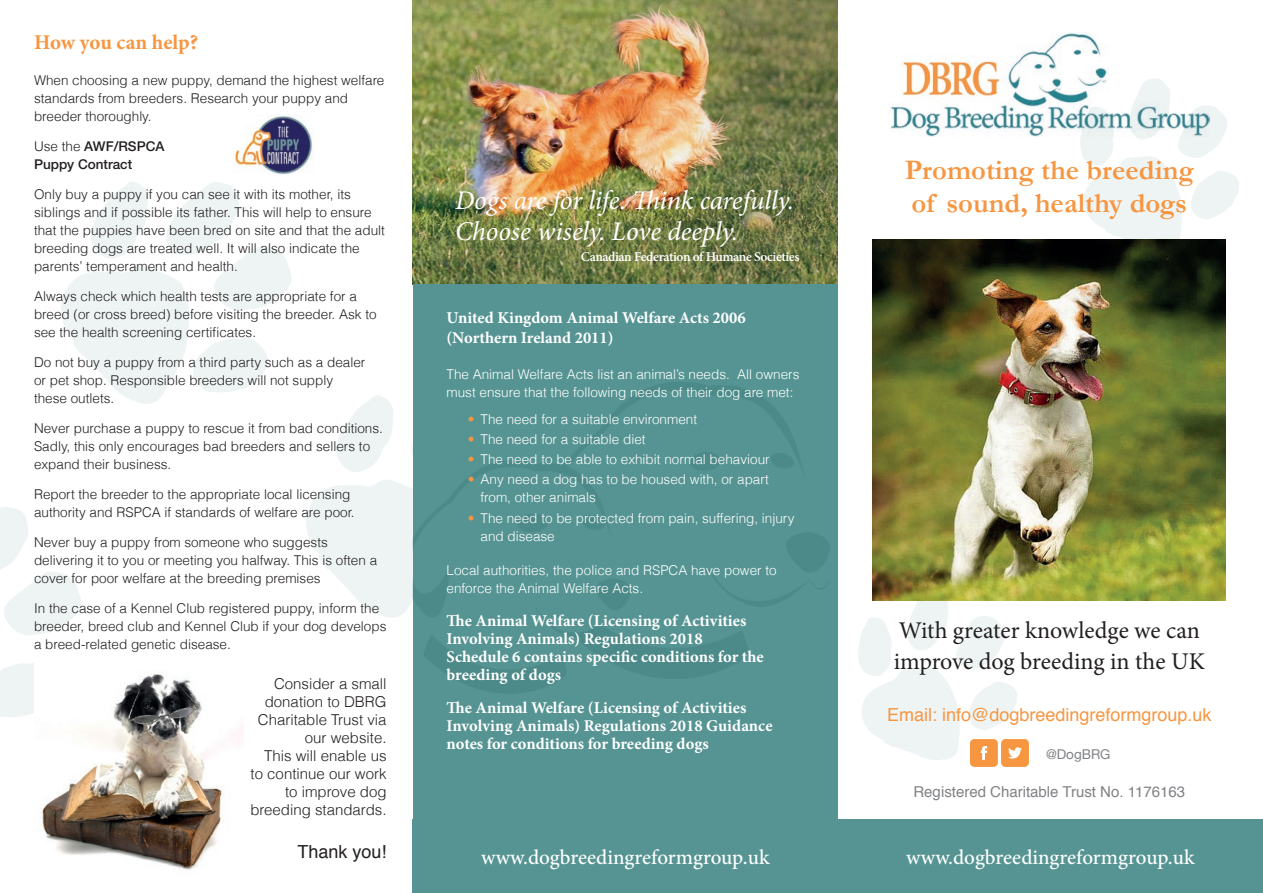
<style>
.page{position:relative;width:1263px;height:893px;background:#fff}
.page>*{position:absolute;margin:0;border:0;box-sizing:border-box;transform-origin:0 0}
.t1{font:700 28.5px/33px "Garamond";color:#f79641}
.t2{font:italic 27px/30px "Minion Pro";letter-spacing:-.005em;color:#fff}
.t3{font:24px/31.5px "Minion Pro";color:#231f20}
.t4{font:500 21px "Minion Pro";color:#fff}
.DBRG_orange_head{font:700 21px "Minion Pro";letter-spacing:-.005em;color:#f79641}
.t5{font:18px "Helvetica";color:#f79641}
.t6{font:18px "Helvetica";color:#231f20}
.t7{font:700 16.5px/18px "Minion Pro";color:#fff}
.t8{font:300 15px/18px "Helvetica";color:#231f20;text-align:right}
.t9{font:15px "Helvetica";color:#808285}
.t10{font:300 13.5px/18px "Helvetica";color:#231f20}
.t11{font:300 13.5px/18px "Helvetica";color:#fff}
.t12{font:600 13.5px "Minion Pro";letter-spacing:-.03em;color:#fff}
.t13{font:500 13.5px/18px "Helvetica Neue";color:#231f20}
.t14{font:13.5px "Helvetica Neue";color:#808285}
.s1{font-family:"Helvetica";font-weight:300}
.s2{color:#f79641}
</style>
<div class="page">
<img style="left:890px;top:33px;width:218px;height:103px">
<svg style="left:1080px;top:78px;width:159px;height:161px"></svg>
<img style="left:413px;top:0;width:425px;height:284px">
<div style="left:413px;top:284px;width:425px;height:542px;background:#559493"></div>
<div style="left:413px;top:820px;width:850px;height:73px;background:#559493"></div>
<div style="left:0;top:663px;width:34px;height:54px;background:#eef4f4"></div>
<svg style="left:0;top:507px;width:81px;height:128px"></svg>
<svg style="left:61px;top:182px;width:230px;height:222px"></svg>
<img style="left:873px;top:239px;width:353px;height:361px">
<svg style="left:306px;top:395px;width:233px;height:223px"></svg>
<svg style="left:858px;top:588px;width:171px;height:179px"></svg>
<img style="left:234px;top:115px;width:79px;height:60px">
<img style="left:40px;top:673px;width:203px;height:197px">
<p class="DBRG_orange_head" style="left:34px;top:28px;width:166px">How you can help?</p>
<p class="t10" style="left:34px;top:71px;width:352px">When choosing a new puppy, demand the highest welfare standards from breeders. Research your puppy and breeder thoroughly.</p>
<p class="t13" style="left:34px;top:137px;width:132px"><span class="s1">Use the</span> AWF/RSPCA<br>Puppy Contract</p>
<p class="t10" style="left:34px;top:185px;width:352px">Only buy a puppy if you can see it with its mother, its siblings and if possible its father. This will help to ensure that the puppies have been bred on site and that the adult breeding dogs are treated well. It will also indicate the parents’ temperament and health.</p>
<p class="t10" style="left:34px;top:287px;width:344px">Always check which health tests are appropriate for a breed (or cross breed) before visiting the breeder. Ask to see the health screening certificates.</p>
<p class="t10" style="left:34px;top:353px;width:333px">Do not buy a puppy from a third party such as a dealer or pet shop. Responsible breeders will not supply these outlets.</p>
<p class="t10" style="left:34px;top:419px;width:350px">Never purchase a puppy to rescue it from bad conditions.<br>Sadly, this only encourages bad breeders and sellers to expand their business.</p>
<p class="t10" style="left:34px;top:485px;width:322px">Report the breeder to the appropriate local licensing authority and RSPCA if standards of welfare are poor.</p>
<p class="t10" style="left:34px;top:533px;width:345px">Never buy a puppy from someone who suggests delivering it to you or meeting you halfway. This is often a cover for poor welfare at the breeding premises</p>
<p class="t10" style="left:34px;top:599px;width:354px">In the case of a Kennel Club registered puppy, inform the breeder, breed club and Kennel Club if your dog develops a breed-related genetic disease.</p>
<p class="t8" style="left:250px;top:674px;width:138px">Consider a small donation to DBRG<br>Charitable Trust via our website.<br>This will enable us to continue our work to improve dog breeding standards.</p>
<p class="t6" style="left:297px;top:838px;width:91px">Thank you!</p>
<p class="t2" style="left:455px;top:186px;width:341px">Dogs are for life. Think carefully.<br>Choose wisely. Love deeply.</p>
<p class="t12" style="left:581px;top:247px;width:220px">Canadian Federation of Humane Societies</p>
<p class="t7" style="left:446px;top:308px;width:301px;line-height:19.8px">United Kingdom Animal Welfare Acts 2006 (Northern Ireland 2011)</p>
<p class="t11" style="left:446px;top:365px;width:354px">The Animal Welfare Acts list an animal’s needs. All owners must ensure that the following needs of their dog are met:</p>
<p class="t11" style="left:468px;top:410px;width:231px"><span class="s2">•</span> The need for a suitable environment</p>
<p class="t11" style="left:468px;top:430px;width:179px"><span class="s2">•</span> The need for a suitable diet</p>
<p class="t11" style="left:468px;top:450px;width:303px"><span class="s2">•</span> The need to be able to exhibit normal behaviour</p>
<p class="t11" style="left:480px;top:470px;width:290px;text-indent:-13px"><span class="s2">•</span> Any need a dog has to be housed with, or apart from, other animals</p>
<p class="t11" style="left:480px;top:508px;width:315px;text-indent:-13px"><span class="s2">•</span> The need to be protected from pain, suffering, injury and disease</p>
<p class="t11" style="left:446px;top:560px;width:332px">Local authorities, the police and RSPCA have power to enforce the Animal Welfare Acts.</p>
<p class="t7" style="left:446px;top:611px;width:319px">The Animal Welfare (Licensing of Activities Involving Animals) Regulations 2018<br>Schedule 6 contains specific conditions for the breeding of dogs</p>
<p class="t7" style="left:446px;top:698px;width:327px">The Animal Welfare (Licensing of Activities<br>Involving Animals) Regulations 2018 Guidance notes for conditions for breeding dogs</p>
<p class="t1" style="left:905px;top:153px;width:291px">Promoting the breeding of sound, healthy dogs</p>
<p class="t3" style="left:894px;top:614px;width:313px">With greater knowledge we can improve dog breeding in the UK</p>
<p class="t5" style="left:887px;top:700px;width:326px">Email: info@dogbreedingreformgroup.uk</p>
<p class="t14" style="left:1046px;top:746px;width:66px">@DogBRG</p>
<p class="t9" style="left:913px;top:780px;width:273px">Registered Charitable Trust No. 1176163</p>
<p class="t4" style="left:481px;top:843px;width:290px">www.dogbreedingreformgroup.uk</p>
<p class="t4" style="left:906px;top:843px;width:290px">www.dogbreedingreformgroup.uk</p>
</div>
